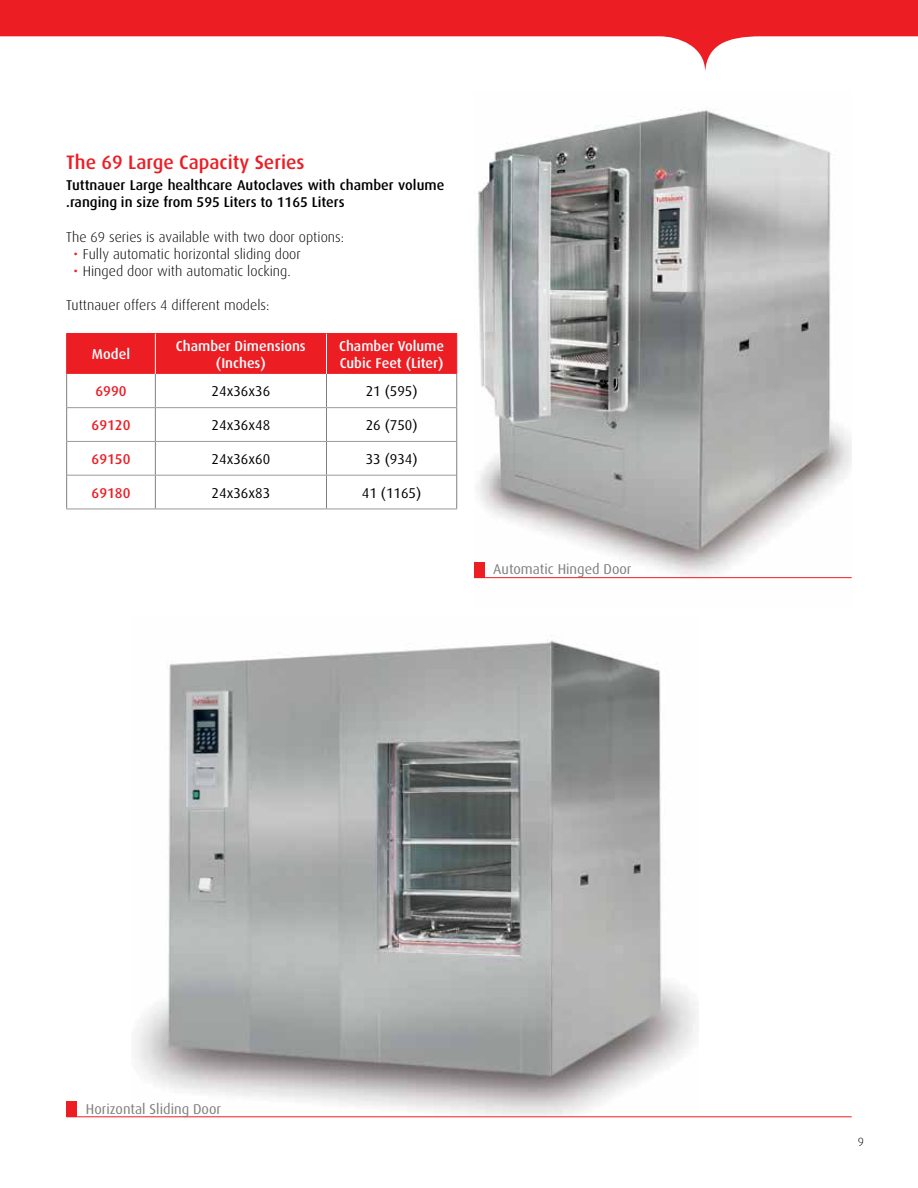
<style>
.page{position:relative;width:918px;height:1188px;background:#fff}
.page>*{position:absolute;margin:0;border:0;box-sizing:border-box;transform-origin:0 0}
.t1{font:500 19.5px "Dax";color:#ed1d24}
.t2{font:300 14.25px "Dax";color:#000}
.t3{font:500 14.25px/17.1px "Dax";color:#000}
.t4{font:14.25px "Dax";color:#000}
.t5{font:500 14.25px/17.1px "Dax";color:#fff;text-align:center}
.t6{font:14.25px "Dax";color:#808080}
.t7{font:500 14.25px "Dax";color:#ed1d24}
.t8{font:300 12px "Dax";color:#000}
.s1{font-weight:400;color:#ed1d24}
</style>
<div class="page">
<svg style="left:0;top:0;width:918px;height:71px;fill:#ed1d24"></svg>
<img style="left:474px;top:110px;width:378px;height:469px">
<img style="left:136px;top:640px;width:563px;height:476px">
<hr style="left:474px;top:577px;width:378px;height:1px;background:#ed1d24">
<div style="left:474px;top:562px;width:10px;height:16px;background:#ed1d24"></div>
<hr style="left:67px;top:1117px;width:785px;height:1px;background:#ed1d24">
<div style="left:67px;top:1101px;width:10px;height:16px;background:#ed1d24"></div>
<div style="left:67px;top:334px;width:389px;height:40px;background:#ed1d24"></div>
<hr style="left:155px;top:408px;width:1px;height:33px;background:#808080">
<hr style="left:326px;top:408px;width:1px;height:33px;background:#808080">
<hr style="left:155px;top:442px;width:1px;height:33px;background:#808080">
<hr style="left:326px;top:442px;width:1px;height:33px;background:#808080">
<hr style="left:155px;top:476px;width:1px;height:33px;background:#808080">
<hr style="left:326px;top:476px;width:1px;height:33px;background:#808080">
<hr style="left:66px;top:408px;width:1px;height:33px;background:#808080">
<hr style="left:456px;top:408px;width:1px;height:33px;background:#808080">
<hr style="left:66px;top:441px;width:1px;height:34px;background:#808080">
<hr style="left:456px;top:441px;width:1px;height:34px;background:#808080">
<hr style="left:66px;top:475px;width:1px;height:34px;background:#808080">
<hr style="left:456px;top:475px;width:1px;height:34px;background:#808080">
<hr style="left:67px;top:441px;width:88px;height:1px;background:#999">
<hr style="left:155px;top:441px;width:172px;height:1px;background:#999">
<hr style="left:327px;top:441px;width:129px;height:1px;background:#999">
<hr style="left:67px;top:475px;width:88px;height:1px;background:#999">
<hr style="left:155px;top:475px;width:172px;height:1px;background:#999">
<hr style="left:327px;top:475px;width:129px;height:1px;background:#999">
<hr style="left:66px;top:509px;width:89px;height:1px;background:#999">
<hr style="left:155px;top:509px;width:172px;height:1px;background:#999">
<hr style="left:327px;top:509px;width:130px;height:1px;background:#999">
<hr style="left:66px;top:333px;width:89px;height:1px;background:#ed1d24">
<hr style="left:66px;top:334px;width:1px;height:40px;background:#ed1d24">
<hr style="left:155px;top:333px;width:172px;height:1px;background:#ed1d24">
<hr style="left:327px;top:333px;width:130px;height:1px;background:#ed1d24">
<hr style="left:456px;top:334px;width:1px;height:40px;background:#ed1d24">
<hr style="left:155px;top:334px;width:1px;height:40px;background:#fff">
<hr style="left:326px;top:334px;width:1px;height:40px;background:#fff">
<hr style="left:66px;top:374px;width:1px;height:34px;background:#808080">
<hr style="left:155px;top:374px;width:1px;height:33px;background:#808080">
<hr style="left:326px;top:374px;width:1px;height:33px;background:#808080">
<hr style="left:456px;top:374px;width:1px;height:34px;background:#808080">
<hr style="left:67px;top:407px;width:88px;height:1px;background:#999">
<hr style="left:155px;top:407px;width:172px;height:1px;background:#999">
<hr style="left:327px;top:407px;width:129px;height:1px;background:#999">
<h1 class="t1" style="left:66px;top:151px;width:240px">The 69 Large Capacity Series</h1>
<p class="t3" style="left:66px;top:177px;width:380px">Tuttnauer Large healthcare Autoclaves with chamber volume .ranging in size from 595 Liters to 1165 Liters</p>
<p class="t2" style="left:66px;top:229px;width:279px">The 69 series is available with two door options:</p>
<p class="t2" style="left:74px;top:246px;width:229px"><span class="s1">•</span> Fully automatic horizontal sliding door</p>
<p class="t2" style="left:74px;top:263px;width:219px"><span class="s1">•</span> Hinged door with automatic locking.</p>
<p class="t2" style="left:66px;top:297px;width:205px">Tuttnauer offers 4 different models:</p>
<p class="t5" style="left:92px;top:346px;width:40px">Model</p>
<p class="t5" style="left:176px;top:337px;width:131px">Chamber Dimensions (Inches)</p>
<p class="t5" style="left:339px;top:337px;width:106px;text-align:left">Chamber Volume<br>Cubic Feet (Liter)</p>
<p class="t7" style="left:95px;top:383px;width:33px">6990</p>
<p class="t4" style="left:212px;top:383px;width:60px">24x36x36</p>
<p class="t4" style="left:366px;top:383px;width:53px">21 (595)</p>
<p class="t7" style="left:92px;top:417px;width:40px">69120</p>
<p class="t4" style="left:212px;top:417px;width:60px">24x36x48</p>
<p class="t4" style="left:366px;top:417px;width:53px">26 (750)</p>
<p class="t7" style="left:92px;top:451px;width:40px">69150</p>
<p class="t4" style="left:212px;top:451px;width:60px">24x36x60</p>
<p class="t4" style="left:366px;top:451px;width:53px">33 (934)</p>
<p class="t7" style="left:92px;top:485px;width:40px">69180</p>
<p class="t4" style="left:212px;top:485px;width:60px">24x36x83</p>
<p class="t4" style="left:362px;top:485px;width:61px">41 (1165)</p>
<p class="t6" style="left:493px;top:562px;width:140px">Automatic Hinged Door</p>
<p class="t6" style="left:86px;top:1101px;width:137px">Horizontal Sliding Door</p>
<p class="t8" style="left:858px;top:1135px;width:8px">9</p>
</div>
